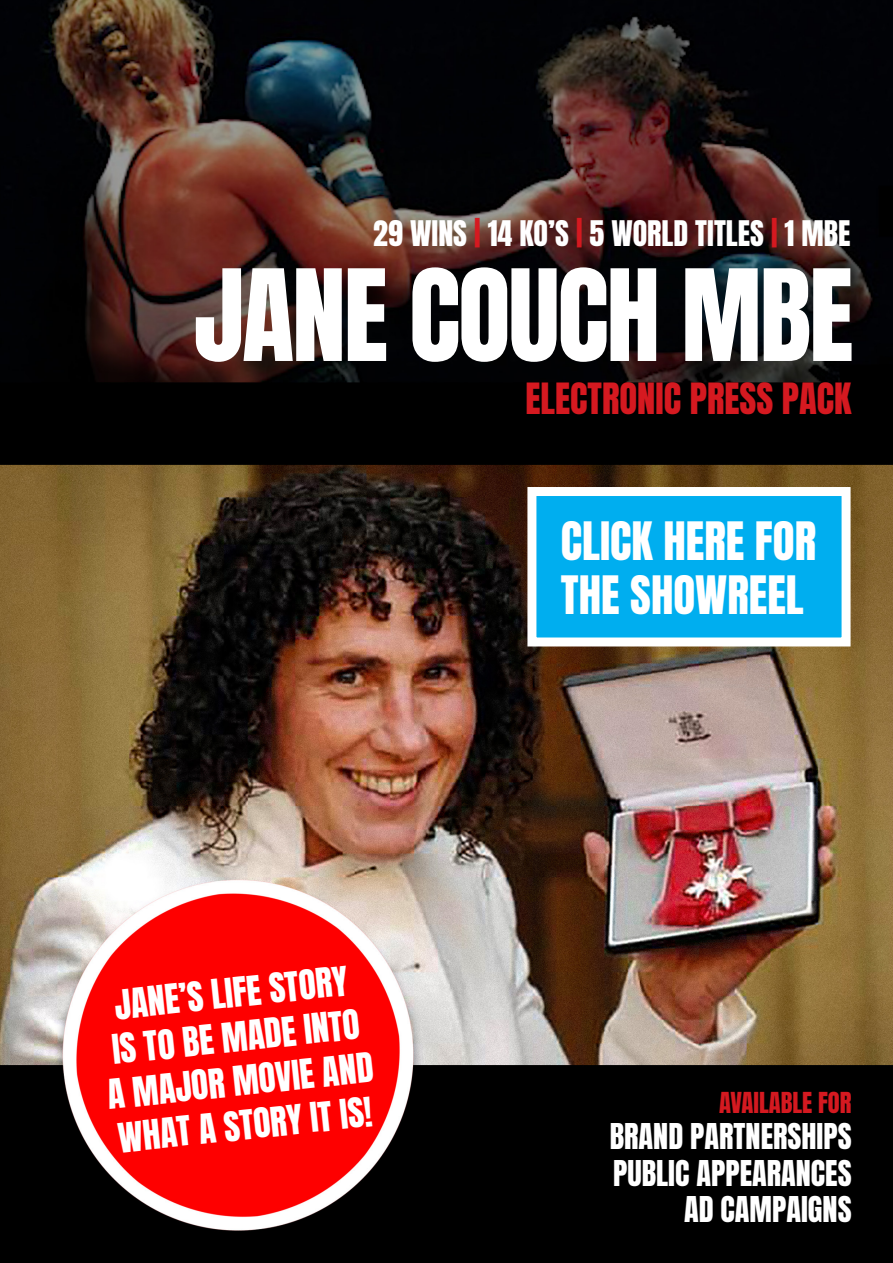
<style>
.page{position:relative;width:893px;height:1263px;background:#fff}
.page>*{position:absolute;margin:0;border:0;box-sizing:border-box;transform-origin:0 0}
.t1{font:107.85px "Anton";letter-spacing:-.02em;color:#fff}
.t2{font:45px/54px "Anton";color:#fff}
.t3{font:36.6px "Anton";color:#d51920}
.t4{font:34.8px/44.2px "Anton";color:#fff;text-align:center}
.t5{font:30.15px/36.3px "Anton";color:#fff;text-align:right}
.t6{font:30px "Anton";color:#fff}
.t7{font:24.6px "Anton";color:#d51920}
.s1{color:#d51920}
</style>
<div class="page">
<img style="left:0;top:0;width:893px;height:1263px">
<div style="left:527px;top:487px;width:323px;height:159px;background:#00aeef;border:9px solid #fff"></div>
<p class="t6" style="left:373px;top:218px;width:479px">29 WINS <span class="s1">|</span> 14 KO’S <span class="s1">|</span> 5 WORLD TITLES <span class="s1">|</span> 1 MBE</p>
<h1 class="t1" style="left:194px;top:261px;width:661px">JANE COUCH MBE</h1>
<p class="t3" style="left:525px;top:380px;width:328px">ELECTRONIC PRESS PACK</p>
<p class="t4" style="left:96px;top:987px;width:268px;rotate:-6deg">JANE’S LIFE STORY<br>IS TO BE MADE INTO<br>A MAJOR MOVIE AND<br>WHAT A STORY IT IS!</p>
<p class="t2" style="left:561px;top:517px;width:257px">CLICK HERE FOR<br>THE SHOWREEL</p>
<p class="t7" style="left:719px;top:1090px;width:134px">AVAILABLE FOR</p>
<p class="t5" style="left:610px;top:1121px;width:243px">BRAND PARTNERSHIPS<br>PUBLIC APPEARANCES<br>AD CAMPAIGNS</p>
</div>
